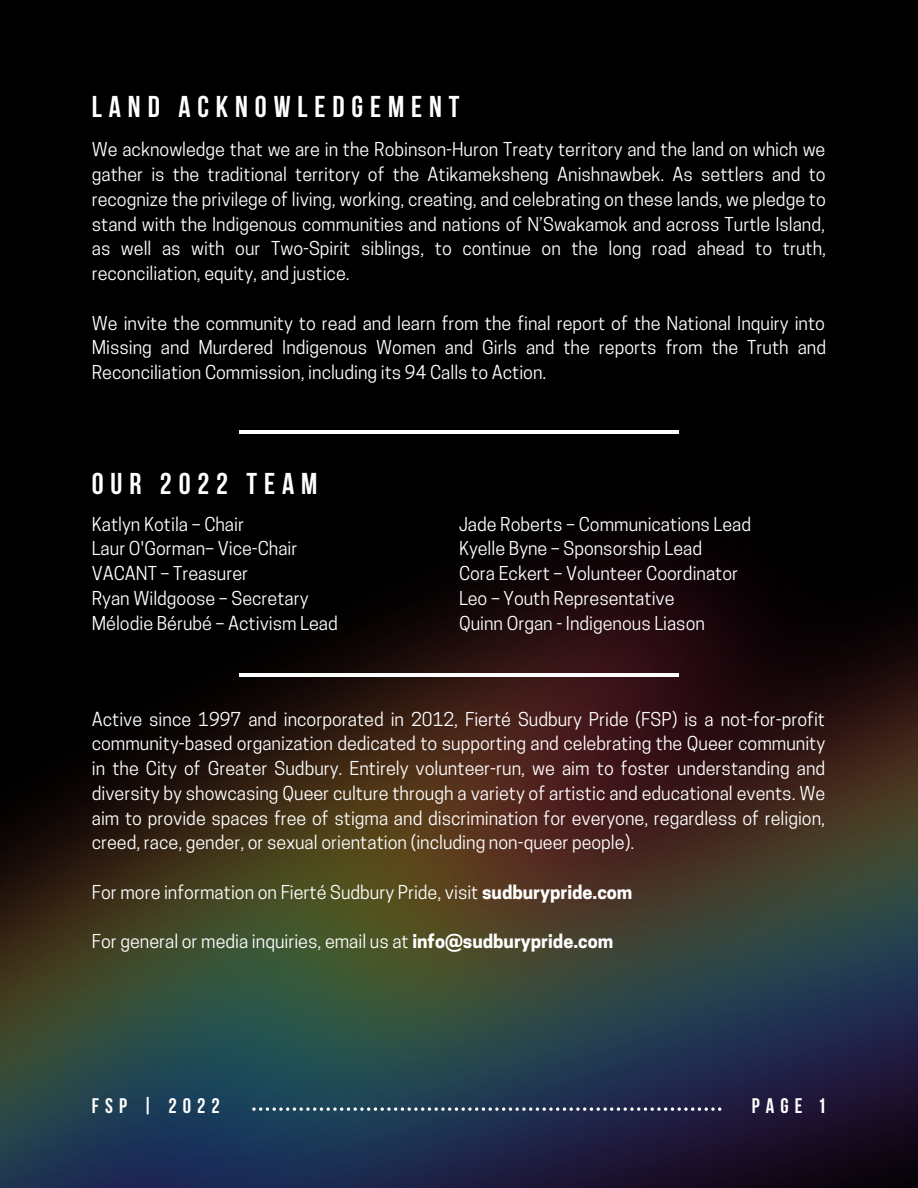
<style>
.page{position:relative;width:918px;height:1188px;background:#000}
.page>*{position:absolute;margin:0;border:0;box-sizing:border-box;transform-origin:0 0}
.t1{font:700 30px "Bebas Neue";letter-spacing:.23em;color:#fff}
.t2{font:700 21px "Bebas Neue";letter-spacing:.29em;color:#fff}
.t3{font:18px/24.8px "Cooper Hewitt";color:#fff;text-align:justify}
.s1{font-weight:700}
</style>
<div class="page">
<img style="left:0;top:544px;width:918px;height:644px">
<hr style="left:239px;top:430px;width:440px;height:4px;background:#fff">
<hr style="left:239px;top:674px;width:440px;height:3px;background:#fff">
<svg style="left:252px;top:1107px;width:469px;height:4px;background:#69778a"></svg>
<h1 class="t1" style="left:92px;top:94px;width:369px">LAND ACKNOWLEDGEMENT</h1>
<p class="t3" style="left:92px;top:140px;width:736px">We acknowledge that we are in the Robinson-Huron Treaty territory and the land on which we gather is the traditional territory of the Atikameksheng Anishnawbek. As settlers and to recognize the privilege of living, working, creating, and celebrating on these lands, we pledge to stand with the Indigenous communities and nations of N’Swakamok and across Turtle Island, as well as with our Two-Spirit siblings, to continue on the long road ahead to truth, reconciliation, equity, and justice.</p>
<p class="t3" style="left:92px;top:313px;width:736px">We invite the community to read and learn from the final report of the National Inquiry into Missing and Murdered Indigenous Women and Girls and the reports from the Truth and Reconciliation Commission, including its 94 Calls to Action.</p>
<h1 class="t1" style="left:92px;top:471px;width:227px">OUR 2022 TEAM</h1>
<p class="t3" style="left:92px;top:514px;width:248px;text-align:left">Katlyn Kotila – Chair<br>Laur O'Gorman– Vice-Chair<br>VACANT – Treasurer<br>Ryan Wildgoose – Secretary<br>Mélodie Bérubé – Activism Lead</p>
<p class="t3" style="left:459px;top:514px;width:294px;text-align:left">Jade Roberts – Communications Lead<br>Kyelle Byne – Sponsorship Lead<br>Cora Eckert – Volunteer Coordinator<br>Leo – Youth Representative<br>Quinn Organ - Indigenous Liason</p>
<p class="t3" style="left:92px;top:709px;width:735px">Active since 1997 and incorporated in 2012, Fierté Sudbury Pride (FSP) is a not-for-profit community-based organization dedicated to supporting and celebrating the Queer community in the City of Greater Sudbury. Entirely volunteer-run, we aim to foster understanding and diversity by showcasing Queer culture through a variety of artistic and educational events. We aim to provide spaces free of stigma and discrimination for everyone, regardless of religion, creed, race, gender, or sexual orientation (including non-queer people).</p>
<p class="t3" style="left:92px;top:882px;width:542px">For more information on Fierté Sudbury Pride, visit <span class="s1">sudburypride.com</span></p>
<p class="t3" style="left:92px;top:931px;width:523px">For general or media inquiries, email us at <span class="s1">info@sudburypride.com</span></p>
<p class="t2" style="left:92px;top:1098px;width:130px">FSP | 2022</p>
<p class="t2" style="left:752px;top:1098px;width:76px">PAGE 1</p>
</div>
